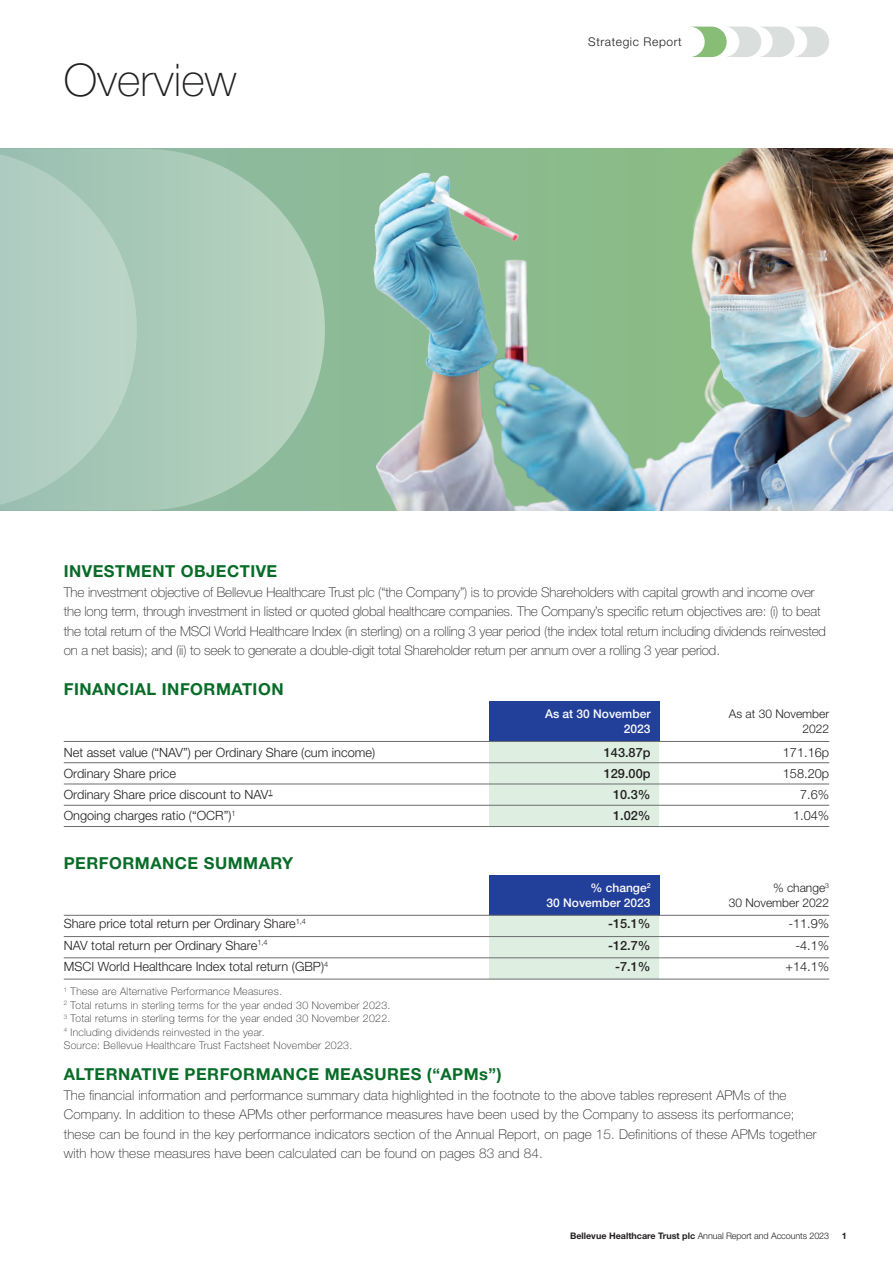
<style>
.page{position:relative;width:893px;height:1263px;background:#fff}
.page>*{position:absolute;margin:0;border:0;box-sizing:border-box;transform-origin:0 0}
.t1{font:100 45px "Helvetica Neue LT Std";color:#231f20}
.t2{font:700 16.5px "Helvetica Neue LT Std";letter-spacing:.03em;color:#086c28}
.t3{font:100 13.5px/19.5px "Helvetica Neue LT Std";letter-spacing:-.01em;color:#231f20}
.t4{font:100 13.5px/19.5px "Helvetica Neue LT Std";letter-spacing:.01em;color:#231f20}
.t5{font:300 12.75px "Helvetica Neue LT Std";color:#231f20}
.t6{font:500 12.75px "Helvetica Neue LT Std";color:#231f20}
.t7{font:500 12px/15px "Helvetica Neue LT Std";color:#fff;text-align:right}
.t8{font:300 12px/15px "Helvetica Neue LT Std";color:#231f20;text-align:right}
.t9{font:300 12px "Helvetica Neue LT Std";letter-spacing:.05em;color:#231f20}
.t10{font:100 10.5px/13.5px "Helvetica Neue LT Std";letter-spacing:.03em;color:#231f20}
.t11{font:300 9px "Helvetica Neue LT Std";letter-spacing:-.01em;color:#231f20}
.t12{font:700 9px "Helvetica Neue LT Std";color:#231f20}
.s1{font-weight:700}
</style>
<div class="page">
<svg style="left:692px;top:27px;width:137px;height:30px"></svg>
<div style="left:489px;top:701px;width:170px;height:40px;background:#223f99"></div>
<div style="left:489px;top:742px;width:170px;height:84px;background:#deefe2"></div>
<hr style="left:64px;top:741px;width:425px;height:1px;background:#6c6d70">
<hr style="left:489px;top:741px;width:170px;height:1px;background:#6c6d70">
<hr style="left:659px;top:741px;width:170px;height:1px;background:#6c6d70">
<hr style="left:64px;top:762px;width:425px;height:1px;background:#6c6d70">
<hr style="left:489px;top:762px;width:170px;height:1px;background:#6c6d70">
<hr style="left:659px;top:762px;width:170px;height:1px;background:#6c6d70">
<hr style="left:64px;top:784px;width:425px;height:1px;background:#6c6d70">
<hr style="left:489px;top:784px;width:170px;height:1px;background:#6c6d70">
<hr style="left:659px;top:784px;width:170px;height:1px;background:#6c6d70">
<hr style="left:64px;top:805px;width:425px;height:1px;background:#6c6d70">
<hr style="left:489px;top:805px;width:170px;height:1px;background:#6c6d70">
<hr style="left:659px;top:805px;width:170px;height:1px;background:#6c6d70">
<hr style="left:64px;top:826px;width:425px;height:1px;background:#6c6d70">
<hr style="left:489px;top:826px;width:170px;height:1px;background:#6c6d70">
<hr style="left:659px;top:826px;width:170px;height:1px;background:#6c6d70">
<div style="left:489px;top:875px;width:170px;height:40px;background:#223f99"></div>
<div style="left:489px;top:916px;width:170px;height:63px;background:#deefe2"></div>
<hr style="left:64px;top:915px;width:425px;height:1px;background:#6c6d70">
<hr style="left:489px;top:915px;width:170px;height:1px;background:#6c6d70">
<hr style="left:659px;top:915px;width:170px;height:1px;background:#6c6d70">
<hr style="left:64px;top:936px;width:425px;height:1px;background:#6c6d70">
<hr style="left:489px;top:936px;width:170px;height:1px;background:#6c6d70">
<hr style="left:659px;top:936px;width:170px;height:1px;background:#6c6d70">
<hr style="left:64px;top:957px;width:425px;height:1px;background:#6c6d70">
<hr style="left:489px;top:957px;width:170px;height:1px;background:#6c6d70">
<hr style="left:659px;top:957px;width:170px;height:1px;background:#6c6d70">
<hr style="left:64px;top:979px;width:425px;height:1px;background:#6c6d70">
<hr style="left:489px;top:979px;width:170px;height:1px;background:#6c6d70">
<hr style="left:659px;top:979px;width:170px;height:1px;background:#6c6d70">
<svg style="left:0;top:149px;width:298px;height:361px;fill:#aecdbc"></svg>
<img style="left:298px;top:149px;width:595px;height:361px">
<h1 class="t1" style="left:64px;top:54px;width:174px">Overview</h1>
<p class="t9" style="left:588px;top:35px;width:95px">Strategic Report</p>
<p class="t2" style="left:64px;top:561px;width:215px">INVESTMENT OBJECTIVE</p>
<p class="t3" style="left:64px;top:582px;width:764px">The investment objective of Bellevue Healthcare Trust plc (“the Company”) is to provide Shareholders with capital growth and income over the long term, through investment in listed or quoted global healthcare companies. The Company’s specific return objectives are: (i) to beat the total return of the MSCI World Healthcare Index (in sterling) on a rolling 3 year period (the index total return including dividends reinvested on a net basis); and (ii) to seek to generate a double-digit total Shareholder return per annum over a rolling 3 year period.</p>
<p class="t2" style="left:64px;top:679px;width:221px">FINANCIAL INFORMATION</p>
<p class="t7" style="left:545px;top:706px;width:107px">As at 30 November<br>2023</p>
<p class="t8" style="left:729px;top:706px;width:102px">As at 30 November<br>2022</p>
<p class="t5" style="left:64px;top:744px;width:313px">Net asset value (“NAV”) per Ordinary Share (cum income)</p>
<p class="t6" style="left:604px;top:744px;width:48px">143.87p</p>
<p class="t5" style="left:783px;top:744px;width:48px">171.16p</p>
<p class="t5" style="left:64px;top:765px;width:114px">Ordinary Share price</p>
<p class="t6" style="left:604px;top:766px;width:48px">129.00p</p>
<p class="t5" style="left:783px;top:765px;width:48px">158.20p</p>
<p class="t5" style="left:64px;top:787px;width:210px">Ordinary Share price discount to NAV<sup>1</sup></p>
<p class="t6" style="left:613px;top:787px;width:39px">10.3%</p>
<p class="t5" style="left:800px;top:787px;width:31px">7.6%</p>
<p class="t5" style="left:64px;top:808px;width:173px">Ongoing charges ratio (“OCR”)<sup>1</sup></p>
<p class="t6" style="left:613px;top:808px;width:39px">1.02%</p>
<p class="t5" style="left:793px;top:808px;width:38px">1.04%</p>
<p class="t2" style="left:64px;top:853px;width:231px">PERFORMANCE SUMMARY</p>
<p class="t7" style="left:546px;top:880px;width:106px">% change<sup>2<br></sup>30 November 2023</p>
<p class="t8" style="left:729px;top:880px;width:102px">% change<sup>3<br></sup>30 November 2022</p>
<p class="t5" style="left:64px;top:916px;width:244px">Share price total return per Ordinary Share<sup>1,4</sup></p>
<p class="t6" style="left:608px;top:916px;width:44px">-15.1%</p>
<p class="t5" style="left:788px;top:916px;width:42px">-11.9%</p>
<p class="t5" style="left:64px;top:937px;width:205px">NAV total return per Ordinary Share<sup>1,4</sup></p>
<p class="t6" style="left:608px;top:937px;width:44px">-12.7%</p>
<p class="t5" style="left:795px;top:937px;width:35px">-4.1%</p>
<p class="t5" style="left:64px;top:959px;width:266px">MSCI World Healthcare Index total return (GBP)<sup>4</sup></p>
<p class="t6" style="left:615px;top:959px;width:37px">-7.1%</p>
<p class="t5" style="left:785px;top:959px;width:45px">+14.1%</p>
<p class="t10" style="left:64px;top:985px;width:328px"><sup>1</sup> These are Alternative Performance Measures.<br><sup>2</sup> Total returns in sterling terms for the year ended 30 November 2023.<br><sup>3</sup> Total returns in sterling terms for the year ended 30 November 2022.<br><sup>4</sup> Including dividends reinvested in the year.<br>Source: Bellevue Healthcare Trust Factsheet November 2023.</p>
<p class="t2" style="left:64px;top:1064px;width:439px">ALTERNATIVE PERFORMANCE MEASURES (“APMs”)</p>
<p class="t4" style="left:64px;top:1085px;width:754px">The financial information and performance summary data highlighted in the footnote to the above tables represent APMs of the Company. In addition to these APMs other performance measures have been used by the Company to assess its performance; these can be found in the key performance indicators section of the Annual Report, on page 15. Definitions of these APMs together with how these measures have been calculated can be found on pages 83 and 84.</p>
<p class="t11" style="left:570px;top:1230px;width:261px"><span class="s1">Bellevue Healthcare Trust plc</span> Annual Report and Accounts 2023</p>
<p class="t12" style="left:842px;top:1230px;width:7px">1</p>
</div>
